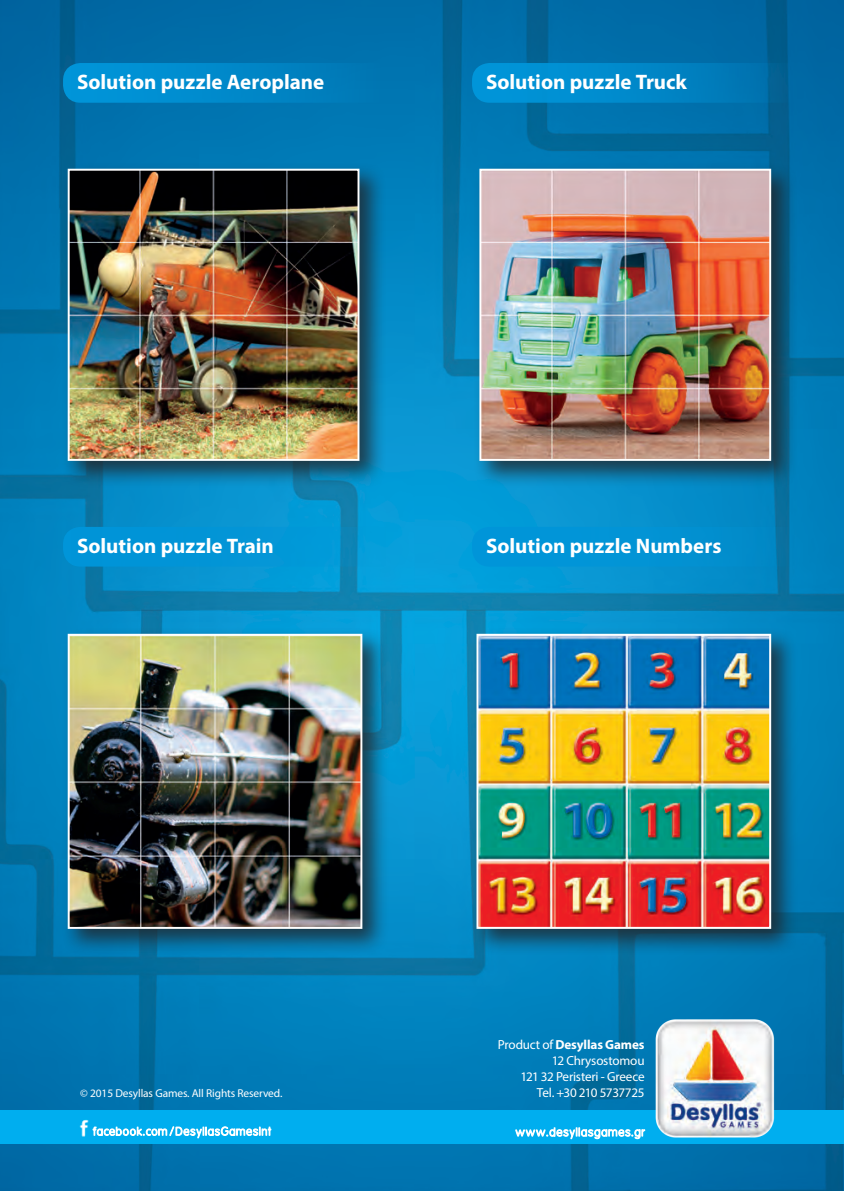
<style>
.page{position:relative;width:844px;height:1191px;background:#fff}
.page>*{position:absolute;margin:0;border:0;box-sizing:border-box;transform-origin:0 0}
.t1{font:700 21px "Myriad Pro";color:#fff}
.t2{font:13.12px "Myriad Pro";letter-spacing:-.02em;color:#fff}
.t3{font:700 13.12px "Myriad Pro";letter-spacing:-.01em;color:#fff}
.t4{font:11.38px "Myriad Pro";letter-spacing:-.01em;color:#fff}
.s1{font-weight:400}
</style>
<div class="page">
<img style="left:0;top:0;width:843px;height:1191px">
<div style="left:0;top:1110px;width:843px;height:34px;background:#00aeef"></div>
<img style="left:644px;top:1014px;width:139px;height:124px">
<div style="left:63px;top:63px;width:355px;height:40px;background:linear-gradient(to right,#0098dd,#0074b0);border-radius:18px"></div>
<div style="left:63px;top:527px;width:355px;height:39px;background:#0095d9;border-radius:18px"></div>
<svg style="left:472px;top:63px;width:355px;height:40px;background:#0081c1"></svg>
<svg style="left:472px;top:527px;width:355px;height:39px;background:#018fcf"></svg>
<div style="left:61px;top:162px;width:325px;height:326px;background:#231f20;opacity:.75"></div>
<img style="left:71px;top:172px;width:285px;height:286px">
<div style="left:68px;top:169px;width:291px;height:292px;border:2px solid #fff"></div>
<div style="left:473px;top:162px;width:324px;height:326px;background:#231f20;opacity:.75"></div>
<img style="left:482px;top:172px;width:286px;height:286px">
<div style="left:479px;top:169px;width:292px;height:292px;border:2px solid #fff"></div>
<div style="left:61px;top:627px;width:328px;height:329px;background:#231f20;opacity:.75"></div>
<img style="left:71px;top:637px;width:288px;height:289px">
<div style="left:68px;top:634px;width:294px;height:295px;border:2px solid #fff"></div>
<div style="left:470px;top:627px;width:328px;height:329px;background:#231f20;opacity:.75"></div>
<img style="left:479px;top:637px;width:289px;height:289px">
<div style="left:476px;top:634px;width:295px;height:295px;border:2px solid #fff"></div>
<img style="left:79px;top:1120px;width:10px;height:17px">
<svg style="left:92px;top:1126px;width:180px;height:12px"></svg>
<svg style="left:515px;top:1126px;width:130px;height:13px"></svg>
<p class="t1" style="left:77px;top:68px;width:249px">Solution puzzle Aeroplane</p>
<p class="t1" style="left:486px;top:68px;width:202px">Solution puzzle Truck</p>
<p class="t1" style="left:77px;top:532px;width:198px">Solution puzzle Train</p>
<p class="t1" style="left:486px;top:532px;width:237px">Solution puzzle Numbers</p>
<p class="t3" style="left:497px;top:1036px;width:148px"><span class="s1">Product of</span> Desyllas Games</p>
<p class="t2" style="left:551px;top:1052px;width:94px">12 Chrysostomou</p>
<p class="t2" style="left:520px;top:1068px;width:125px">121 32 Peristeri - Greece</p>
<p class="t4" style="left:80px;top:1086px;width:203px">© 2015 Desyllas Games. All Rights Reserved.</p>
<p class="t2" style="left:536px;top:1084px;width:109px">Tel. +30 210 5737725</p>
</div>
